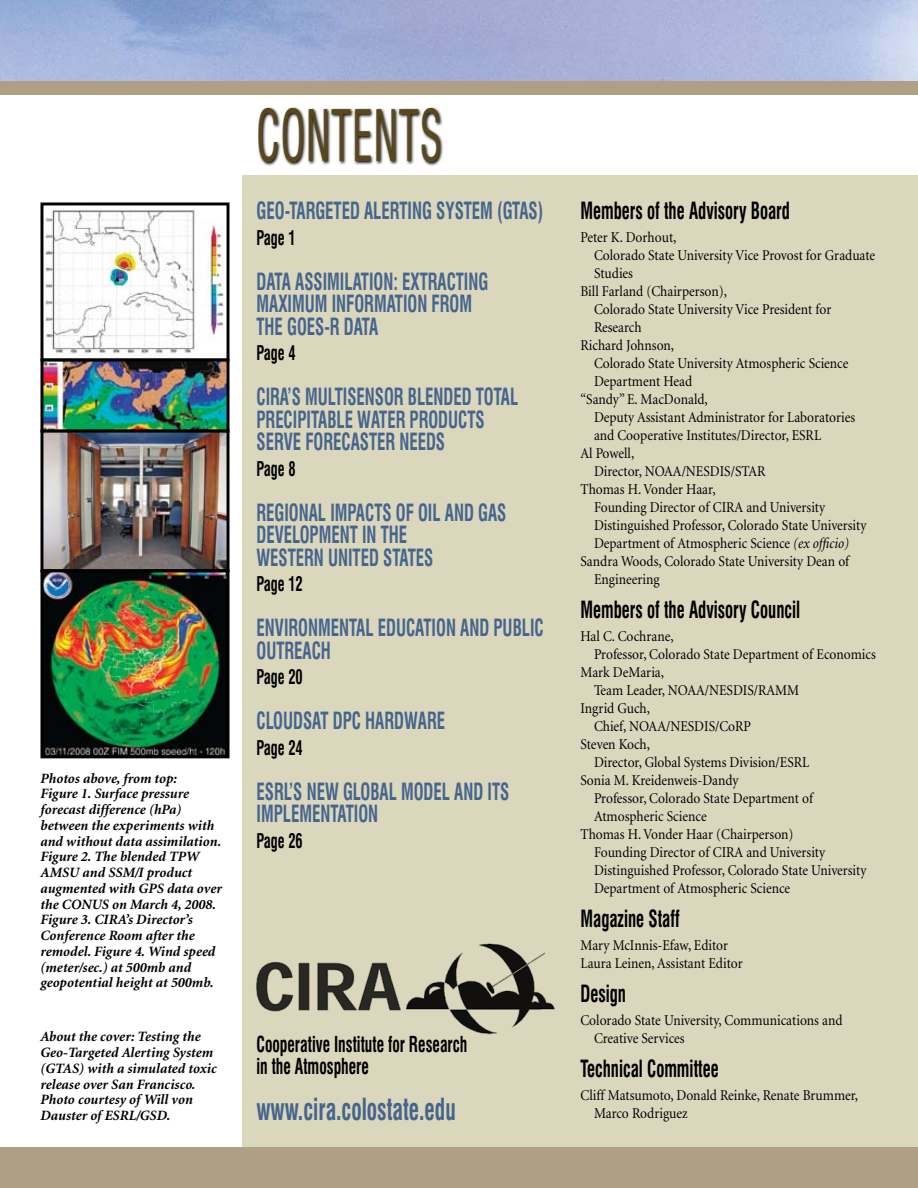
<style>
.page{position:relative;width:918px;height:1188px;background:#fff}
.page>*{position:absolute;margin:0;border:0;box-sizing:border-box;transform-origin:0 0}
.t1{font:condensed 69px "Swiss 721 BT";letter-spacing:.025em;color:#5a471c;scale:.6 1}
.t2{font:700 condensed 29.7px "Swiss 721 BT";color:#46658d;scale:.73 1}
.t3{font:700 condensed 23.1px/22.5px "Swiss 721 BT";color:#46658d;scale:.73 1}
.t4{font:700 condensed 23.1px "Swiss 721 BT";color:#000;scale:.73 1}
.t5{font:700 condensed 21.45px/22.5px "Swiss 721 BT";color:#000;scale:.73 1}
.t6{font:700 condensed 19.8px "Swiss 721 BT";color:#000;scale:.73 1}
.t7{font:15px/18px "Minion";color:#000;scale:.9 1}
.t8{font:italic 700 14.25px/15.8px "Minion";color:#000}
.s1{font-style:italic}
</style>
<div class="page">
<div style="left:0;top:81px;width:918px;height:13px;background:#ae9f85"></div>
<div style="left:0;top:1148px;width:918px;height:40px;background:#ae9f85"></div>
<div style="left:242px;top:176px;width:676px;height:972px;background:#dbd7bd"></div>
<img style="left:256px;top:943px;width:299px;height:92px">
<svg style="left:258px;top:107px;width:604px;height:69px"></svg>
<img style="left:44px;top:210px;width:181px;height:544px">
<div style="left:40px;top:202px;width:189px;height:159px;border:3px solid #000"></div>
<div style="left:40px;top:359px;width:189px;height:73px;border:3px solid #000"></div>
<div style="left:40px;top:430px;width:189px;height:142px;border:3px solid #000"></div>
<div style="left:40px;top:569px;width:189px;height:189px;border:3px solid #000"></div>
<p class="t8" style="left:40px;top:771px;width:183px">Photos above, from top:<br>Figure 1. Surface pressure forecast difference (hPa) between the experiments with and without data assimilation.<br>Figure 2. The blended TPW<br>AMSU and SSM/I product augmented with GPS data over the CONUS on March 4, 2008.<br>Figure 3. CIRA’s Director’s<br>Conference Room after the remodel. Figure 4. Wind speed (meter/sec.) at 500mb and geopotential height at 500mb.</p>
<p class="t8" style="left:40px;top:1029px;width:178px">About the cover: Testing the<br>Geo-Targeted Alerting System (GTAS) with a simulated toxic release over San Francisco.<br>Photo courtesy of Will von<br>Dauster of ESRL/GSD.</p>
<h1 class="t1" style="left:256px;top:94px;width:311px">CONTENTS</h1>
<h3 class="t3" style="left:256px;top:200px;width:395px">GEO-TARGETED ALERTING SYSTEM (GTAS)</h3>
<h3 class="t6" style="left:256px;top:226px;width:55px">PAGE 1</h3>
<h3 class="t3" style="left:256px;top:270px;width:317px">DATA ASS IMILATION: EXTRACTING<br>MAXIMUM INFORMATION FROM<br>THE GOES-R DATA</h3>
<h3 class="t6" style="left:256px;top:341px;width:55px">PAGE 4</h3>
<h3 class="t3" style="left:256px;top:386px;width:360px">CIRA’S MULTISENSOR BLENDED TOTAL<br>PRECIPITABLE WATER PRODUCTS<br>SERVE FORECASTER NEEDS</h3>
<h3 class="t6" style="left:256px;top:457px;width:55px">PAGE 8</h3>
<h3 class="t3" style="left:256px;top:501px;width:341px">REGIONAL IMPACTS OF OIL AND GAS<br>DEVELOPMENT IN THE<br>WESTERN UNITED STATES</h3>
<h3 class="t6" style="left:256px;top:572px;width:65px">PAGE 12</h3>
<h3 class="t3" style="left:256px;top:617px;width:395px">ENVIRONMENTAL EDUCATION AND PUBLIC<br>OUTREACH</h3>
<h3 class="t6" style="left:256px;top:665px;width:65px">PAGE 20</h3>
<h3 class="t3" style="left:256px;top:710px;width:260px">CLOUDSAT DPC HARDWARE</h3>
<h3 class="t6" style="left:256px;top:736px;width:65px">PAGE 24</h3>
<h3 class="t3" style="left:256px;top:780px;width:327px">ESRL’S NEW GLOBAL MODEL AND ITS<br>IMPLEMENTATION</h3>
<h3 class="t6" style="left:256px;top:829px;width:65px">PAGE 26</h3>
<h3 class="t5" style="left:256px;top:1033px;width:291px">COOPERATIVE INSTITUTE FOR RESEARCH<br>IN THE ATMOSPHERE</h3>
<h2 class="t2" style="left:256px;top:1092px;width:275px">WWW.CIRA.COLOSTATE.EDU</h2>
<h3 class="t4" style="left:580px;top:197px;width:289px">MEMBERS OF THE ADVISORY BOARD</h3>
<p class="t7" style="left:580px;top:229px;width:108px">Peter K. Dorhout,</p>
<p class="t7" style="left:594px;top:247px;width:314px">Colorado State University Vice Provost for Graduate</p>
<p class="t7" style="left:594px;top:265px;width:45px">Studies</p>
<p class="t7" style="left:580px;top:283px;width:164px">Bill Farland (Chairperson),</p>
<p class="t7" style="left:594px;top:301px;width:265px">Colorado State University Vice President for</p>
<p class="t7" style="left:594px;top:319px;width:54px">Research</p>
<p class="t7" style="left:580px;top:337px;width:106px">Richard Johnson,</p>
<p class="t7" style="left:594px;top:355px;width:284px">Colorado State University Atmospheric Science</p>
<p class="t7" style="left:594px;top:373px;width:111px">Department Head</p>
<p class="t7" style="left:580px;top:391px;width:143px">“Sandy” E. MacDonald,</p>
<p class="t7" style="left:594px;top:409px;width:292px">Deputy Assistant Administrator for Laboratories</p>
<p class="t7" style="left:594px;top:427px;width:254px">and Cooperative Institutes/Director, ESRL</p>
<p class="t7" style="left:580px;top:445px;width:61px">Al Powell,</p>
<p class="t7" style="left:594px;top:463px;width:192px">Director, NOAA/NESDIS/STAR</p>
<p class="t7" style="left:580px;top:481px;width:152px">Thomas H. Vonder Haar,</p>
<p class="t7" style="left:594px;top:499px;width:259px">Founding Director of CIRA and University</p>
<p class="t7" style="left:594px;top:517px;width:304px">Distinguished Professor, Colorado State University</p>
<p class="t7" style="left:594px;top:535px;width:285px">Department of Atmospheric Science <span class="s1">(ex officio)</span></p>
<p class="t7" style="left:580px;top:553px;width:300px">Sandra Woods, Colorado State University Dean of</p>
<p class="t7" style="left:594px;top:571px;width:74px">Engineering</p>
<h3 class="t4" style="left:580px;top:596px;width:303px">MEMBERS OF THE ADVISORY COUNCIL</h3>
<p class="t7" style="left:580px;top:628px;width:105px">Hal C. Cochrane,</p>
<p class="t7" style="left:594px;top:646px;width:315px">Professor, Colorado State Department of Economics</p>
<p class="t7" style="left:580px;top:664px;width:94px">Mark DeMaria,</p>
<p class="t7" style="left:594px;top:682px;width:230px">Team Leader, NOAA/NESDIS/RAMM</p>
<p class="t7" style="left:580px;top:700px;width:79px">Ingrid Guch,</p>
<p class="t7" style="left:594px;top:718px;width:176px">Chief, NOAA/NESDIS/CoRP</p>
<p class="t7" style="left:580px;top:736px;width:79px">Steven Koch,</p>
<p class="t7" style="left:594px;top:754px;width:241px">Director, Global Systems Division/ESRL</p>
<p class="t7" style="left:580px;top:772px;width:177px">Sonia M. Kreidenweis-Dandy</p>
<p class="t7" style="left:594px;top:790px;width:245px">Professor, Colorado State Department of</p>
<p class="t7" style="left:594px;top:808px;width:127px">Atmospheric Science</p>
<p class="t7" style="left:580px;top:826px;width:238px">Thomas H. Vonder Haar (Chairperson)</p>
<p class="t7" style="left:594px;top:844px;width:259px">Founding Director of CIRA and University</p>
<p class="t7" style="left:594px;top:862px;width:304px">Distinguished Professor, Colorado State University</p>
<p class="t7" style="left:594px;top:880px;width:220px">Department of Atmospheric Science</p>
<h3 class="t4" style="left:580px;top:905px;width:137px">MAGAZINE STAFF</h3>
<p class="t7" style="left:580px;top:937px;width:182px">Mary McInnis-Efaw, Editor<br>Laura Leinen, Assistant Editor</p>
<h3 class="t4" style="left:580px;top:980px;width:64px">DESIGN</h3>
<p class="t7" style="left:594px;top:1012px;width:278px;text-indent:-14px">Colorado State University, Communications and<br>Creative Services</p>
<h3 class="t4" style="left:580px;top:1055px;width:191px">TECHNICAL COMMITTEE</h3>
<p class="t7" style="left:594px;top:1087px;width:295px;text-indent:-14px">Cliff Matsumoto, Donald Reinke, Renate Brummer,<br>Marco Rodriguez</p>
</div>
